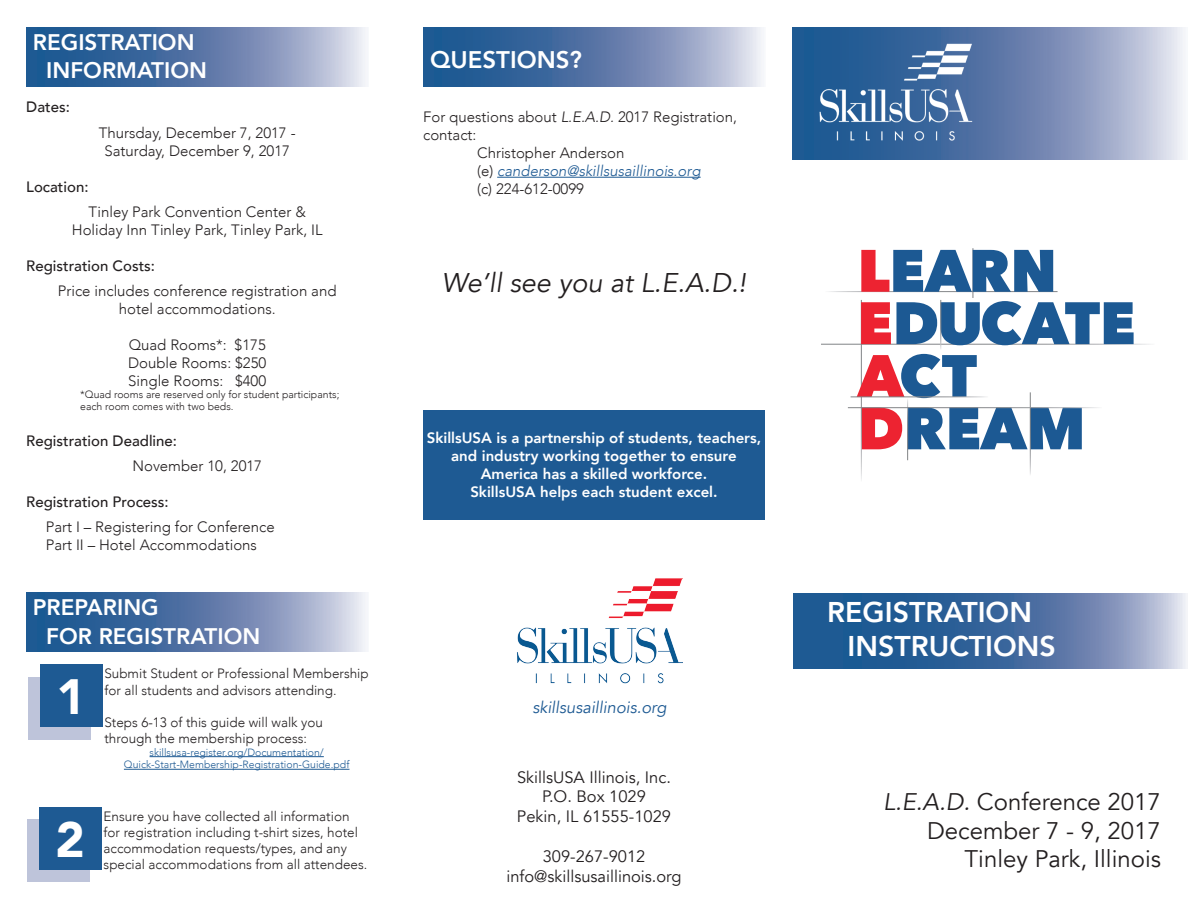
<style>
.page{position:relative;width:1188px;height:918px;background:#fff}
.page>*{position:absolute;margin:0;border:0;box-sizing:border-box;transform-origin:0 0}
.t1{font:800 59.1px/52.7px "Avenir Next";letter-spacing:-.01em;color:#1c5993}
.t2{font:900 49.5px "Avenir";color:#fff}
.t3{font:800 28.5px "Avenir";color:#fff}
.t4{font:italic 27px "Avenir";color:#231f20}
.t5{font:24px "Avenir";color:#231f20}
.t6{font:800 24px "Avenir";color:#fff}
.t7{font:800 22.5px "Avenir";color:#fff}
.t8{font:16.5px "Avenir";color:#231f20}
.t9{font:italic 16.5px "Avenir";color:#1e5a93}
.t10{font:300 15px/18px "Avenir";color:#231f20}
.t11{font:800 15px/18px "Avenir";color:#fff;text-align:center}
.t12{font:500 15px "Avenir";color:#231f20}
.t13{font:italic 300 15px "Avenir";color:#1e5a93}
.t14{font:300 13.5px/16.2px "Avenir";color:#231f20}
.t15{font:300 10.5px/12.6px "Avenir";color:#1e5a93;text-align:center}
.t16{font:300 10.5px/12px "Avenir";color:#231f20}
.s1{font-style:italic}
.s2{font-style:normal;color:#231f20}
.s3{color:#ed2331}
</style>
<div class="page">
<div style="left:28px;top:677px;width:63px;height:62px;background:#bec4da"></div>
<div style="left:40px;top:665px;width:62px;height:62px;background:#1e5a93"></div>
<hr style="left:150px;top:756px;width:174px;height:1px;background:#1e5a93">
<hr style="left:124px;top:769px;width:225px;height:1px;background:#1e5a93">
<div style="left:28px;top:820px;width:62px;height:62px;background:#bec4da"></div>
<div style="left:39px;top:807px;width:62px;height:62px;background:#1e5a93"></div>
<svg style="left:26px;top:592px;width:340px;height:60px;background:#6382ae"></svg>
<svg style="left:794px;top:594px;width:394px;height:74px;background:#4f76a6"></svg>
<svg style="left:792px;top:27px;width:393px;height:133px;background:#96a4c5"></svg>
<img style="left:802px;top:27px;width:203px;height:133px">
<hr style="left:973px;top:248px;width:1px;height:50px;background:#808285">
<hr style="left:824px;top:291px;width:234px;height:1px;background:#fff">
<svg style="left:423px;top:27px;width:339px;height:59px;background:#6483af"></svg>
<hr style="left:497px;top:177px;width:204px;height:1px;background:#1e5a93">
<div style="left:423px;top:410px;width:342px;height:110px;background:#1e5a93"></div>
<img style="left:517px;top:578px;width:166px;height:106px">
<svg style="left:26px;top:27px;width:340px;height:59px;background:#6382ae"></svg>
<p class="t7" style="left:33px;top:24px;width:163px">REGISTRATION</p>
<p class="t7" style="left:46px;top:53px;width:162px">INFORMATION</p>
<p class="t12" style="left:26px;top:94px;width:45px">Dates:</p>
<p class="t10" style="left:99px;top:124px;width:198px">Thursday, December 7, 2017 -</p>
<p class="t10" style="left:105px;top:142px;width:187px">Saturday, December 9, 2017</p>
<p class="t12" style="left:26px;top:173px;width:64px">Location:</p>
<p class="t10" style="left:89px;top:203px;width:219px">Tinley Park Convention Center &amp;</p>
<p class="t10" style="left:72px;top:221px;width:252px">Holiday Inn Tinley Park, Tinley Park, IL</p>
<p class="t12" style="left:26px;top:253px;width:130px">Registration Costs:</p>
<p class="t10" style="left:58px;top:282px;width:280px;text-align:center">Price includes conference registration and hotel accommodations.</p>
<p class="t10" style="left:129px;top:336px;width:139px">Quad Rooms*: $175</p>
<p class="t10" style="left:128px;top:354px;width:140px">Double Rooms: $250</p>
<p class="t10" style="left:128px;top:372px;width:139px">Single Rooms: $400</p>
<p class="t16" style="left:80px;top:388px;width:261px">*Quad rooms are reserved only for student participants; each room comes with two beds.</p>
<p class="t12" style="left:26px;top:428px;width:152px">Registration Deadline:</p>
<p class="t10" style="left:132px;top:457px;width:131px">November 10, 2017</p>
<p class="t12" style="left:26px;top:489px;width:144px">Registration Process:</p>
<p class="t10" style="left:46px;top:518px;width:231px">Part I – Registering for Conference</p>
<p class="t10" style="left:46px;top:536px;width:213px">Part II – Hotel Accommodations</p>
<p class="t7" style="left:33px;top:589px;width:127px">PREPARING</p>
<p class="t7" style="left:46px;top:618px;width:216px">FOR REGISTRATION</p>
<p class="t2" style="left:56px;top:655px;width:31px">1</p>
<p class="t14" style="left:104px;top:666px;width:266px">Submit Student or Professional Membership for all students and advisors attending.</p>
<p class="t14" style="left:104px;top:714px;width:220px">Steps 6-13 of this guide will walk you through the membership process:</p>
<p class="t15" style="left:124px;top:746px;width:227px">skillsusa-register.org/Documentation/<br>Quick-Start-Membership-Registration-Guide.pdf</p>
<p class="t2" style="left:56px;top:797px;width:31px">2</p>
<p class="t14" style="left:104px;top:808px;width:265px">Ensure you have collected all information for registration including t-shirt sizes, hotel accommodation requests/types, and any special accommodations from all attendees.</p>
<p class="t6" style="left:430px;top:41px;width:153px">QUESTIONS?</p>
<p class="t10" style="left:423px;top:108px;width:315px">For questions about <span class="s1">L.E.A.D.</span> 2017 Registration, contact:</p>
<p class="t10" style="left:477px;top:144px;width:149px">Christopher Anderson</p>
<p class="t13" style="left:477px;top:162px;width:225px"><span class="s2">(e)</span> canderson@skillsusaillinois.org</p>
<p class="t10" style="left:477px;top:180px;width:108px">(c) 224-612-0099</p>
<p class="t4" style="left:442px;top:266px;width:306px">We’ll see you at L.E.A.D.!</p>
<p class="t11" style="left:427px;top:429px;width:336px">SkillsUSA is a partnership of students, teachers, and industry working together to ensure</p>
<p class="t11" style="left:481px;top:465px;width:228px">America has a skilled workforce.</p>
<p class="t11" style="left:470px;top:483px;width:249px">SkillsUSA helps each student excel.</p>
<p class="t9" style="left:532px;top:698px;width:136px">skillsusaillinois.org</p>
<p class="t8" style="left:517px;top:767px;width:155px">SkillsUSA Illinois, Inc.</p>
<p class="t8" style="left:542px;top:787px;width:105px">P.O. Box 1029</p>
<p class="t8" style="left:517px;top:807px;width:156px">Pekin, IL 61555-1029</p>
<p class="t8" style="left:543px;top:846px;width:104px">309-267-9012</p>
<p class="t8" style="left:507px;top:866px;width:177px">info@skillsusaillinois.org</p>
<p class="t1" style="left:857px;top:244px;width:280px"><span class="s3">L</span>EARN<br><span class="s3">E</span>DUCATE<br><span class="s3">A</span>CT</p>
<p class="t1" style="left:858px;top:402px;width:230px"><span class="s3">D</span>REAM</p>
<p class="t3" style="left:827px;top:590px;width:206px">REGISTRATION</p>
<p class="t3" style="left:848px;top:624px;width:210px">INSTRUCTIONS</p>
<p class="t5" style="left:883px;top:787px;width:279px"><span class="s1">L.E.A.D.</span> Conference 2017</p>
<p class="t5" style="left:927px;top:816px;width:235px">December 7 - 9, 2017</p>
<p class="t5" style="left:965px;top:845px;width:198px">Tinley Park, Illinois</p>
</div>
